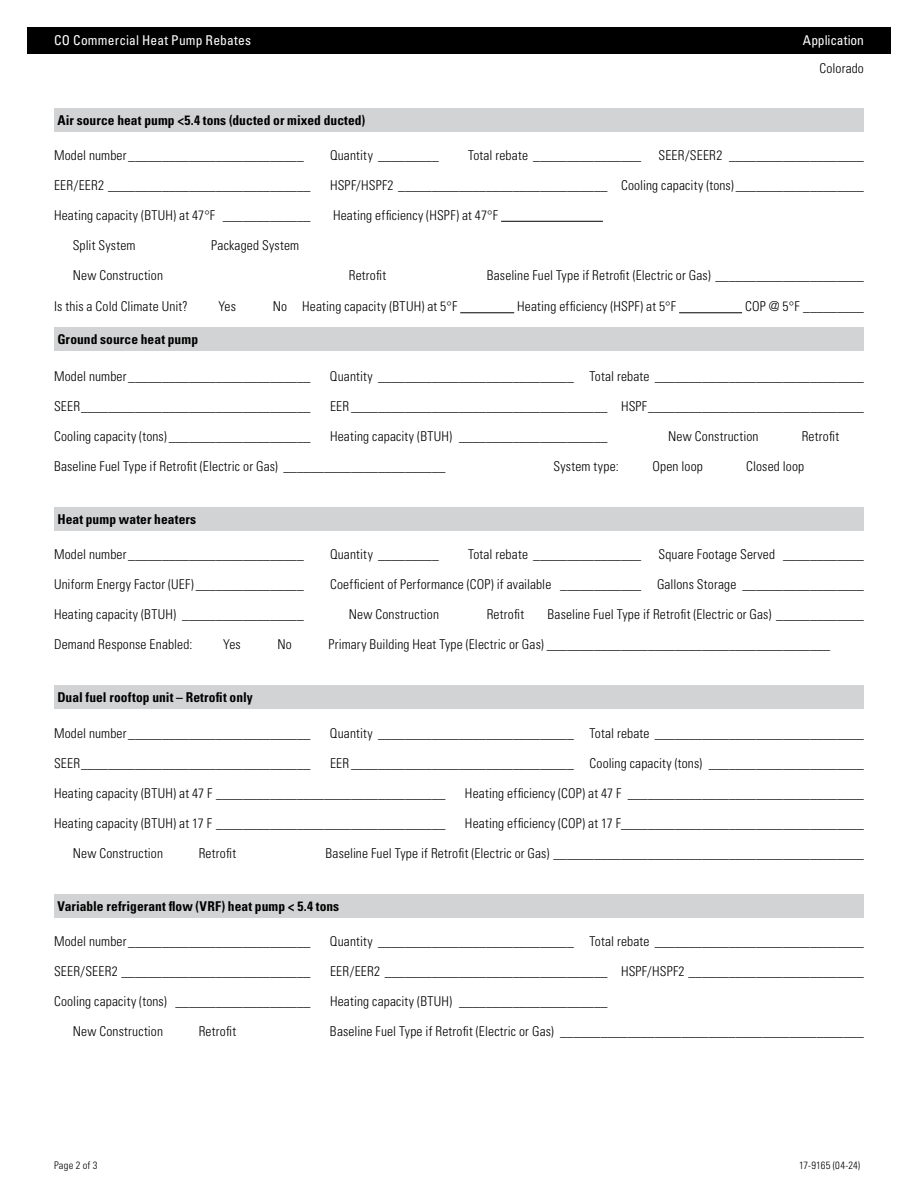
<style>
.page{position:relative;width:918px;height:1188px;background:#fff}
.page>*{position:absolute;margin:0;border:0;box-sizing:border-box;transform-origin:0 0}
.t1{font:300 condensed 13.5px "Univers LT Std";letter-spacing:.015em;color:#000}
.t2{font:700 condensed 13.5px "Univers LT Std";letter-spacing:.005em;color:#000}
.t3{font:condensed 13.5px "Univers LT Std";letter-spacing:.01em;color:#fff}
.t4{font:300 condensed 10.5px "Univers LT Std";letter-spacing:.02em;color:#000}
</style>
<div class="page">
<div style="left:27px;top:27px;width:864px;height:27px;background:#000"></div>
<hr style="left:501px;top:221px;width:102px;height:1px;background:#000">
<hr style="left:460px;top:312px;width:54px;height:1px;background:#000">
<hr style="left:679px;top:312px;width:63px;height:1px;background:#000">
<div style="left:54px;top:108px;width:810px;height:23px;background:#d1d3d4"></div>
<div style="left:54px;top:328px;width:810px;height:23px;background:#d1d3d4"></div>
<div style="left:54px;top:507px;width:810px;height:24px;background:#d1d3d4"></div>
<div style="left:54px;top:686px;width:810px;height:23px;background:#d1d3d4"></div>
<div style="left:54px;top:894px;width:810px;height:23px;background:#d1d3d4"></div>
<p class="t3" style="left:54px;top:32px;width:199px">CO Commercial Heat Pump Rebates</p>
<p class="t3" style="left:803px;top:32px;width:63px">Application</p>
<p class="t1" style="left:819px;top:60px;width:46px">Colorado</p>
<p class="t2" style="left:57px;top:111px;width:310px">Air source heat pump &lt;5.4 tons (ducted or mixed ducted)</p>
<p class="t1" style="left:54px;top:147px;width:251px">Model number __________________________</p>
<p class="t1" style="left:330px;top:147px;width:110px">Quantity _________</p>
<p class="t1" style="left:468px;top:147px;width:175px">Total rebate ________________</p>
<p class="t1" style="left:659px;top:147px;width:207px">SEER/SEER2 ____________________</p>
<p class="t1" style="left:54px;top:177px;width:258px">EER/EER2 ______________________________</p>
<p class="t1" style="left:330px;top:177px;width:536px">HSPF/HSPF2 _______________________________ Cooling capacity (tons) ___________________</p>
<p class="t1" style="left:54px;top:207px;width:258px">Heating capacity (BTUH) at 47°F _____________</p>
<p class="t1" style="left:333px;top:207px;width:167px">Heating efficiency (HSPF) at 47°F</p>
<p class="t1" style="left:73px;top:237px;width:64px">Split System</p>
<p class="t1" style="left:211px;top:237px;width:89px">Packaged System</p>
<p class="t1" style="left:73px;top:267px;width:92px">New Construction</p>
<p class="t1" style="left:349px;top:267px;width:39px">Retrofit</p>
<p class="t1" style="left:487px;top:267px;width:379px">Baseline Fuel Type if Retrofit (Electric or Gas) ______________________</p>
<p class="t1" style="left:54px;top:299px;width:135px">Is this a Cold Climate Unit?</p>
<p class="t1" style="left:218px;top:299px;width:19px">Yes</p>
<p class="t1" style="left:273px;top:299px;width:186px">No Heating capacity (BTUH) at 5°F</p>
<p class="t1" style="left:517px;top:299px;width:160px">Heating efficiency (HSPF) at 5°F</p>
<p class="t1" style="left:745px;top:299px;width:120px">COP @ 5°F _________</p>
<p class="t2" style="left:57px;top:331px;width:142px">Ground source heat pump</p>
<p class="t1" style="left:54px;top:368px;width:258px">Model number ___________________________</p>
<p class="t1" style="left:330px;top:368px;width:536px">Quantity _____________________________ Total rebate _______________________________</p>
<p class="t1" style="left:54px;top:398px;width:258px">SEER__________________________________</p>
<p class="t1" style="left:330px;top:398px;width:535px">EER ______________________________________ HSPF________________________________</p>
<p class="t1" style="left:54px;top:428px;width:258px">Cooling capacity (tons) _____________________</p>
<p class="t1" style="left:330px;top:428px;width:279px">Heating capacity (BTUH) ______________________</p>
<p class="t1" style="left:668px;top:428px;width:92px">New Construction</p>
<p class="t1" style="left:802px;top:428px;width:39px">Retrofit</p>
<p class="t1" style="left:54px;top:458px;width:393px">Baseline Fuel Type if Retrofit (Electric or Gas) ________________________</p>
<p class="t1" style="left:554px;top:458px;width:67px">System type:</p>
<p class="t1" style="left:653px;top:458px;width:52px">Open loop</p>
<p class="t1" style="left:746px;top:458px;width:60px">Closed loop</p>
<p class="t2" style="left:57px;top:511px;width:140px">Heat pump water heaters</p>
<p class="t1" style="left:54px;top:546px;width:251px">Model number __________________________</p>
<p class="t1" style="left:330px;top:546px;width:110px">Quantity _________</p>
<p class="t1" style="left:468px;top:546px;width:175px">Total rebate ________________</p>
<p class="t1" style="left:659px;top:546px;width:207px">Square Footage Served ____________</p>
<p class="t1" style="left:54px;top:576px;width:251px">Uniform Energy Factor (UEF) ________________</p>
<p class="t1" style="left:330px;top:576px;width:535px">Coefficient of Performance (COP) if available ____________ Gallons Storage __________________</p>
<p class="t1" style="left:54px;top:606px;width:251px">Heating capacity (BTUH) __________________</p>
<p class="t1" style="left:349px;top:606px;width:92px">New Construction</p>
<p class="t1" style="left:487px;top:606px;width:39px">Retrofit</p>
<p class="t1" style="left:548px;top:606px;width:318px">Baseline Fuel Type if Retrofit (Electric or Gas) _____________</p>
<p class="t1" style="left:54px;top:636px;width:140px">Demand Response Enabled:</p>
<p class="t1" style="left:223px;top:636px;width:19px">Yes</p>
<p class="t1" style="left:278px;top:636px;width:16px">No</p>
<p class="t1" style="left:329px;top:636px;width:503px">Primary Building Heat Type (Electric or Gas) __________________________________________</p>
<p class="t2" style="left:57px;top:689px;width:197px">Dual fuel rooftop unit – Retrofit only</p>
<p class="t1" style="left:54px;top:725px;width:258px">Model number ___________________________</p>
<p class="t1" style="left:330px;top:725px;width:536px">Quantity _____________________________ Total rebate _______________________________</p>
<p class="t1" style="left:54px;top:755px;width:258px">SEER__________________________________</p>
<p class="t1" style="left:330px;top:755px;width:535px">EER _________________________________ Cooling capacity (tons) _______________________</p>
<p class="t1" style="left:54px;top:785px;width:393px">Heating capacity (BTUH) at 47 F __________________________________</p>
<p class="t1" style="left:465px;top:785px;width:401px">Heating efficiency (COP) at 47 F ___________________________________</p>
<p class="t1" style="left:54px;top:815px;width:393px">Heating capacity (BTUH) at 17 F __________________________________</p>
<p class="t1" style="left:465px;top:815px;width:401px">Heating efficiency (COP) at 17 F____________________________________</p>
<p class="t1" style="left:73px;top:845px;width:92px">New Construction</p>
<p class="t1" style="left:199px;top:845px;width:39px">Retrofit</p>
<p class="t1" style="left:326px;top:845px;width:540px">Baseline Fuel Type if Retrofit (Electric or Gas) ______________________________________________</p>
<p class="t2" style="left:57px;top:898px;width:283px">Variable refrigerant flow (VRF) heat pump &lt; 5.4 tons</p>
<p class="t1" style="left:54px;top:933px;width:258px">Model number ___________________________</p>
<p class="t1" style="left:330px;top:933px;width:536px">Quantity _____________________________ Total rebate _______________________________</p>
<p class="t1" style="left:54px;top:963px;width:258px">SEER/SEER2 ____________________________</p>
<p class="t1" style="left:330px;top:963px;width:535px">EER/EER2 _________________________________ HSPF/HSPF2 __________________________</p>
<p class="t1" style="left:54px;top:993px;width:258px">Cooling capacity (tons) ____________________</p>
<p class="t1" style="left:330px;top:993px;width:279px">Heating capacity (BTUH) ______________________</p>
<p class="t1" style="left:73px;top:1023px;width:92px">New Construction</p>
<p class="t1" style="left:199px;top:1023px;width:39px">Retrofit</p>
<p class="t1" style="left:330px;top:1023px;width:535px">Baseline Fuel Type if Retrofit (Electric or Gas) _____________________________________________</p>
<p class="t4" style="left:54px;top:1159px;width:45px">Page 2 of 3</p>
<p class="t4" style="left:799px;top:1159px;width:63px">17-9165 (04-24)</p>
</div>
